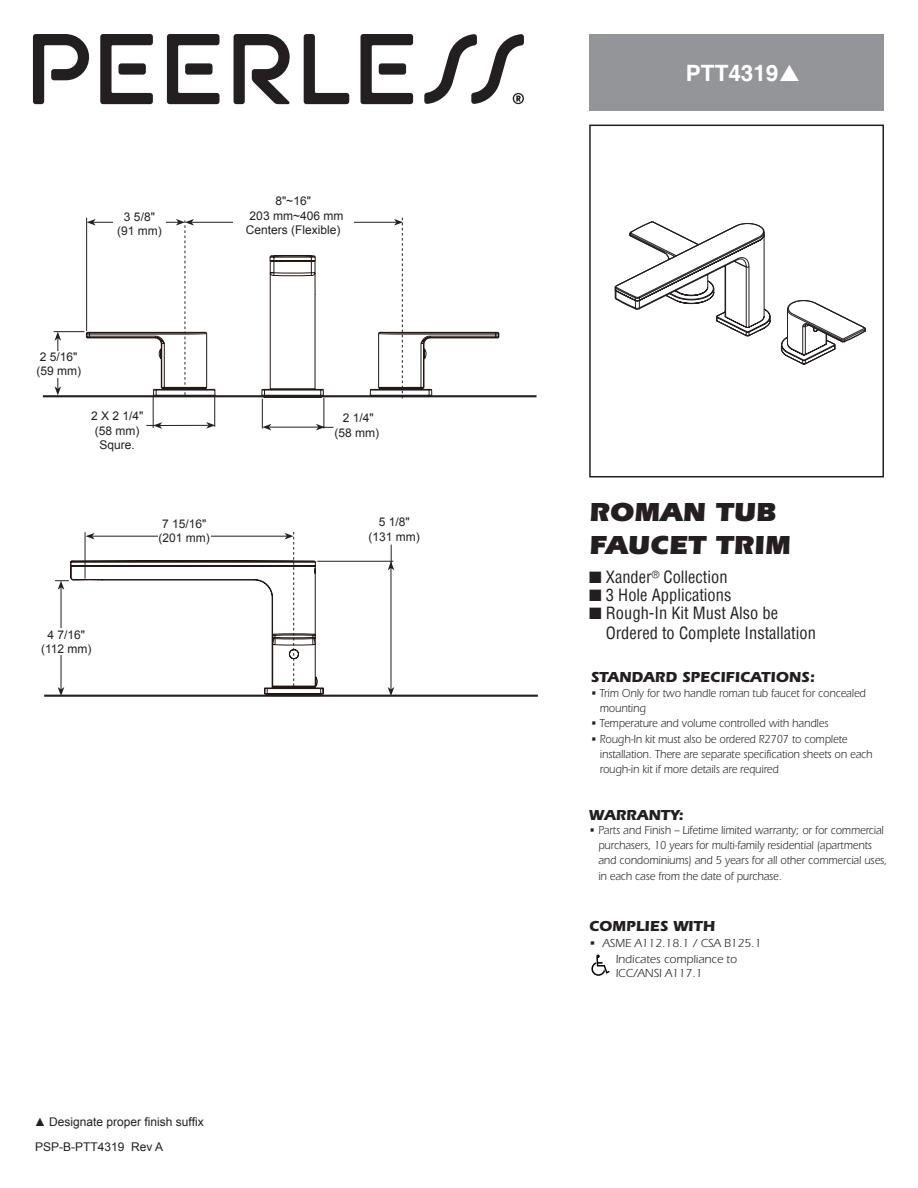
<style>
.page{position:relative;width:918px;height:1188px;background:#fff}
.page>*{position:absolute;margin:0;border:0;box-sizing:border-box;transform-origin:0 0}
.t1{font:900 27px/32.4px "Itc Eras";color:#231f20}
.t2{font:700 22.5px "Helvetica";color:#fff}
.t3{font:condensed 16.5px/19.8px "Helvetica";color:#231f20}
.t4{font:700 15px "Itc Eras";color:#231f20}
.t5{font:12px/15.3px "Itc Eras";color:#231f20;scale:.9 1}
.t6{font:12px/14.4px "Arial";color:#231f20;text-align:center}
.t7{font:12px/14.4px "Itc Eras";color:#231f20}
</style>
<div class="page">
<svg style="left:70px;top:260px;width:429px;height:434px"></svg>
<div style="left:589px;top:125px;width:295px;height:352px;border:2px solid #231f20"></div>
<div style="left:589px;top:35px;width:294px;height:76px;background:#939598"></div>
<svg style="left:615px;top:222px;width:250px;height:142px"></svg>
<hr style="left:43px;top:395px;width:494px;height:2px;background:#231f20">
<hr style="left:44px;top:695px;width:494px;height:2px;background:#231f20">
<div style="left:88px;top:410px;width:59px;height:41px;background:#fff"></div>
<hr style="left:153px;top:397px;width:1px;height:31px;background:#231f20">
<hr style="left:262px;top:399px;width:1px;height:30px;background:#231f20">
<hr style="left:214px;top:396px;width:1px;height:31px;background:#231f20">
<hr style="left:324px;top:398px;width:1px;height:31px;background:#231f20">
<hr style="left:160px;top:425px;width:49px;height:1px;background:#231f20">
<svg style="left:206px;top:422px;width:9px;height:7px"></svg>
<hr style="left:269px;top:427px;width:49px;height:1px;background:#231f20">
<svg style="left:262px;top:424px;width:9px;height:6px"></svg>
<svg style="left:146px;top:422px;width:16px;height:7px"></svg>
<hr style="left:192px;top:222px;width:204px;height:1px;background:#231f20">
<div style="left:233px;top:195px;width:121px;height:44px;background:#fff"></div>
<svg style="left:591px;top:955px;width:19px;height:21px"></svg>
<svg style="left:33px;top:34px;width:57px;height:70px"></svg>
<svg style="left:100px;top:34px;width:53px;height:70px"></svg>
<div style="left:119px;top:63px;width:27px;height:12px;background:#231f20;border-radius:3px"></div>
<svg style="left:167px;top:34px;width:53px;height:70px"></svg>
<div style="left:185px;top:63px;width:28px;height:12px;background:#231f20;border-radius:3px"></div>
<svg style="left:361px;top:34px;width:52px;height:70px"></svg>
<div style="left:379px;top:63px;width:27px;height:12px;background:#231f20;border-radius:3px"></div>
<svg style="left:304px;top:34px;width:45px;height:70px"></svg>
<svg style="left:234px;top:34px;width:56px;height:70px"></svg>
<svg style="left:424px;top:34px;width:100px;height:70px"></svg>
<hr style="left:54px;top:331px;width:31px;height:1px;background:#231f20">
<hr style="left:58px;top:338px;width:1px;height:51px;background:#231f20">
<svg style="left:55px;top:332px;width:6px;height:9px"></svg>
<svg style="left:55px;top:386px;width:6px;height:9px"></svg>
<div style="left:32px;top:351px;width:53px;height:27px;background:#fff"></div>
<hr style="left:86px;top:218px;width:1px;height:113px;background:#231f20">
<hr style="left:93px;top:222px;width:85px;height:1px;background:#231f20">
<svg style="left:87px;top:219px;width:9px;height:7px"></svg>
<div style="left:113px;top:210px;width:53px;height:27px;background:#fff"></div>
<div style="left:328px;top:412px;width:57px;height:27px;background:#fff"></div>
<hr style="left:317px;top:561px;width:76px;height:1px;background:#231f20">
<hr style="left:391px;top:568px;width:1px;height:121px;background:#231f20">
<svg style="left:388px;top:687px;width:6px;height:8px"></svg>
<hr style="left:61px;top:587px;width:1px;height:102px;background:#231f20">
<svg style="left:55px;top:580px;width:14px;height:10px"></svg>
<svg style="left:58px;top:687px;width:6px;height:8px"></svg>
<div style="left:40px;top:629px;width:53px;height:26px;background:#fff"></div>
<hr style="left:85px;top:532px;width:1px;height:47px;background:#231f20">
<hr style="left:92px;top:536px;width:195px;height:1px;background:#231f20">
<svg style="left:86px;top:533px;width:9px;height:6px"></svg>
<svg style="left:285px;top:532px;width:9px;height:154px"></svg>
<svg style="left:176px;top:219px;width:18px;height:176px"></svg>
<svg style="left:394px;top:218px;width:9px;height:180px"></svg>
<svg style="left:316px;top:424px;width:17px;height:6px"></svg>
<div style="left:158px;top:517px;width:53px;height:27px;background:#fff"></div>
<div style="left:368px;top:516px;width:53px;height:27px;background:#fff"></div>
<svg style="left:388px;top:545px;width:6px;height:25px"></svg>
<p class="t6" style="left:117px;top:209px;width:46px">3 5/8" (91 mm)</p>
<p class="t6" style="left:246px;top:194px;width:99px">8"~16"<br>203 mm~406 mm<br>Centers (Flexible)</p>
<p class="t6" style="left:36px;top:350px;width:46px;text-align:left">2 5/16" (59 mm)</p>
<p class="t6" style="left:91px;top:409px;width:54px">2 X 2 1/4" (58 mm)<br>Squre.</p>
<p class="t6" style="left:334px;top:411px;width:46px">2 1/4" (58 mm)</p>
<p class="t6" style="left:159px;top:516px;width:53px;text-align:left">7 15/16" (201 mm)</p>
<p class="t6" style="left:369px;top:515px;width:53px">5 1/8" (131 mm)</p>
<p class="t6" style="left:41px;top:628px;width:52px">4 7/16" (112 mm)</p>
<p class="t6" style="left:34px;top:1115px;width:171px">▲ Designate proper finish suffix</p>
<p class="t6" style="left:35px;top:1140px;width:130px">PSP-B-PTT4319 Rev A</p>
<h2 class="t2" style="left:686px;top:59px;width:94px">PTT4319</h2>
<h1 class="t1" style="left:589px;top:496px;width:203px">ROMAN TUB<br>FAUCET TRIM</h1>
<h3 class="t3" style="left:589px;top:567px;width:140px">■ Xander<sup>®</sup> Collection</h3>
<h3 class="t3" style="left:589px;top:585px;width:144px">■ 3 Hole Applications</h3>
<h3 class="t3" style="left:606px;top:603px;width:212px;text-indent:-16px">■ Rough-In Kit Must Also be<br>Ordered to Complete Installation</h3>
<p class="t4" style="left:591px;top:668px;width:226px">STANDARD SPECIFICATIONS:</p>
<p class="t5" style="left:600px;top:685px;width:297px;text-indent:-9px">• Trim Only for two handle roman tub faucet for concealed mounting</p>
<p class="t5" style="left:591px;top:716px;width:266px">• Temperature and volume controlled with handles</p>
<p class="t5" style="left:600px;top:731px;width:304px;text-indent:-9px">• Rough-In kit must also be ordered R2707 to complete installation. There are separate specification sheets on each rough-in kit if more details are required</p>
<p class="t4" style="left:589px;top:807px;width:96px">WARRANTY:</p>
<p class="t5" style="left:598px;top:822px;width:323px;text-indent:-9px">• Parts and Finish – Lifetime limited warranty; or for commercial purchasers, 10 years for multi-family residential (apartments and condominiums) and 5 years for all other commercial uses, in each case from the date of purchase.</p>
<p class="t4" style="left:589px;top:917px;width:127px">COMPLIES WITH</p>
<p class="t7" style="left:589px;top:936px;width:174px">• ASME A112.18.1 / CSA B125.1</p>
<p class="t7" style="left:616px;top:952px;width:123px">Indicates compliance to<br>ICC/ANSI A117.1</p>
</div>
